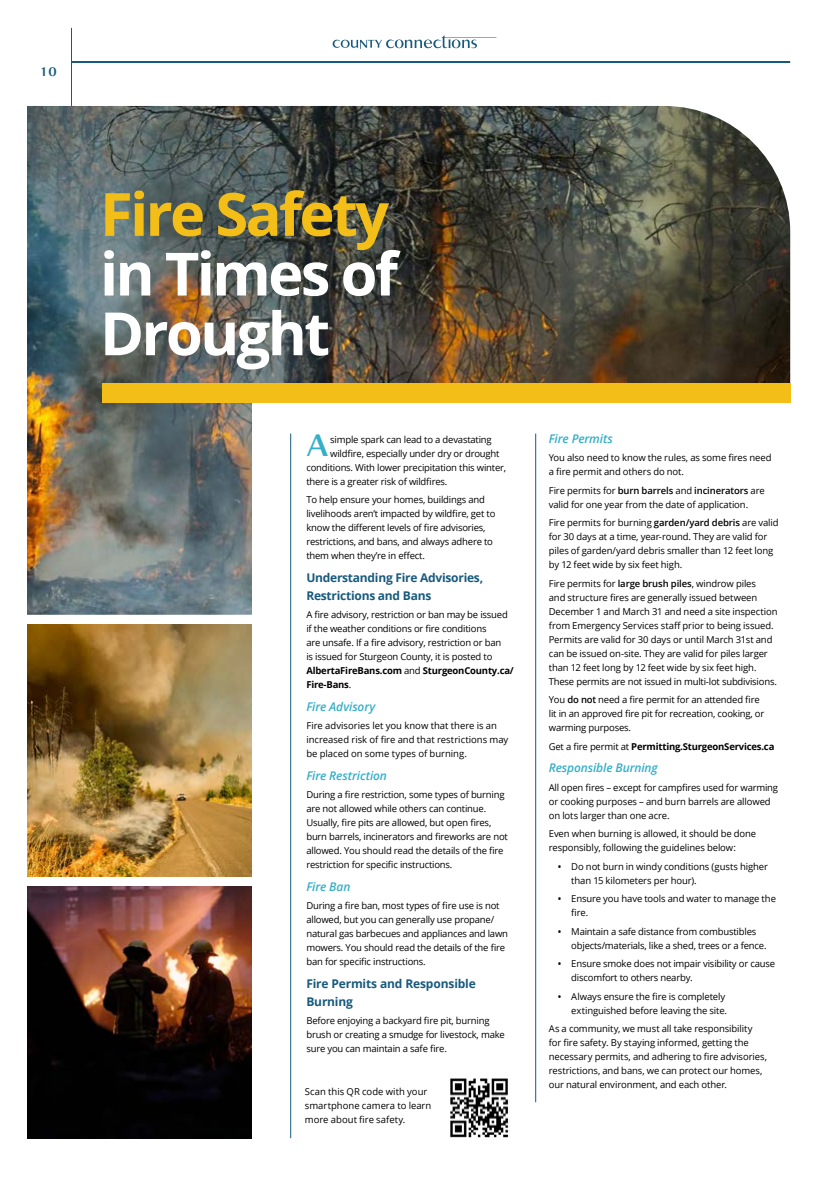
<style>
.page{position:relative;width:819px;height:1188px;background:#fff}
.page>*{position:absolute;margin:0;border:0;box-sizing:border-box;transform-origin:0 0}
.t1{font:700 59.7px/59.7px "Open Sans";letter-spacing:-.045em;color:#fff}
.t2{font:700 59.7px "Open Sans";letter-spacing:-.045em;color:#f4be18}
.t3{font:700 30px "Accent Graphic";color:#35afc8}
.t4{font:700 12px/18px "Open Sans";letter-spacing:-.02em;color:#185a7d}
.t5{font:italic 600 12px "Open Sans";letter-spacing:-.01em;color:#35afc8}
.t6{font:700 12px "Accent Graphic";color:#185a7d}
.t7{font:9.5px/14px "Open Sans";letter-spacing:-.02em;color:#000}
.t8{font:9.5px/14px "Open Sans";color:#000}
.t9{font:700 9.5px "Open Sans";letter-spacing:-.02em;color:#000}
.s1{font-weight:700}
.s2{font-weight:600}
.s3{font-weight:400}
</style>
<div class="page">
<img style="left:27px;top:106px;width:763px;height:509px">
<div style="left:252px;top:384px;width:554px;height:263px;background:#fff"></div>
<hr style="left:290px;top:434px;width:1px;height:704px;background:#185a7d">
<hr style="left:535px;top:434px;width:1px;height:668px;background:#185a7d">
<div style="left:102px;top:384px;width:688px;height:19px;background:#f4be18"></div>
<img style="left:27px;top:624px;width:225px;height:252px">
<img style="left:27px;top:886px;width:225px;height:252px">
<img style="left:450px;top:1078px;width:60px;height:60px">
<p class="t6" style="left:41px;top:66px;width:17px">10</p>
<h1 class="t2" style="left:100px;top:190px;width:291px">Fire Safety</h1>
<h1 class="t1" style="left:100px;top:250px;width:299px">in Times of<br>Drought</h1>
<h2 class="t3" style="left:306px;top:431px;width:24px">A</h2>
<p class="t7" style="left:330px;top:433px;width:163px">simple spark can lead to a devastating</p>
<p class="t7" style="left:330px;top:446px;width:171px">wildfire, especially under dry or drought</p>
<p class="t7" style="left:306px;top:461px;width:201px">conditions. With lower precipitation this winter,</p>
<p class="t7" style="left:306px;top:474px;width:143px">there is a greater risk of wildfires.</p>
<p class="t7" style="left:306px;top:494px;width:191px">To help ensure your homes, buildings and livelihoods aren’t impacted by wildfire, get to know the different levels of fire advisories, restrictions, and bans, and always adhere to them when they’re in effect.</p>
<p class="t4" style="left:306px;top:569px;width:178px">Understanding Fire Advisories,<br>Restrictions and Bans</p>
<p class="t7" style="left:306px;top:607px;width:209px">A fire advisory, restriction or ban may be issued if the weather conditions or fire conditions<br>are unsafe. If a fire advisory, restriction or ban<br>is issued for Sturgeon County, it is posted to <span class="s1">AlbertaFireBans.com</span> and <span class="s1">SturgeonCounty.ca/ Fire-Bans</span>.</p>
<p class="t5" style="left:306px;top:702px;width:71px">Fire Advisory</p>
<p class="t8" style="left:306px;top:720px;width:204px">Fire advisories let you know that there is an increased risk of fire and that restrictions may be placed on some types of burning.</p>
<p class="t5" style="left:306px;top:771px;width:82px">Fire Restriction</p>
<p class="t7" style="left:306px;top:787px;width:203px">During a fire restriction, some types of burning are not allowed while others can continue.<br>Usually, fire pits are allowed, but open fires, burn barrels, incinerators and fireworks are not allowed. You should read the details of the fire restriction for specific instructions.</p>
<p class="t5" style="left:306px;top:882px;width:46px">Fire Ban</p>
<p class="t7" style="left:306px;top:898px;width:203px">During a fire ban, most types of fire use is not allowed, but you can generally use propane/ natural gas barbecues and appliances and lawn mowers. You should read the details of the fire ban for specific instructions.</p>
<p class="t4" style="left:306px;top:975px;width:171px">Fire Permits and Responsible<br>Burning</p>
<p class="t7" style="left:306px;top:1013px;width:200px">Before enjoying a backyard fire pit, burning brush or creating a smudge for livestock, make sure you can maintain a safe fire.</p>
<p class="t8" style="left:305px;top:1085px;width:128px">Scan this QR code with your smartphone camera to learn more about fire safety.</p>
<p class="t5" style="left:549px;top:434px;width:66px">Fire Permits</p>
<p class="t7" style="left:549px;top:451px;width:224px">You also need to know the rules, as some fires need a fire permit and others do not.</p>
<p class="t7" style="left:549px;top:484px;width:217px">Fire permits for <span class="s2">burn barrels</span> and <span class="s2">incinerators</span> are valid for one year from the date of application.</p>
<p class="t7" style="left:549px;top:517px;width:231px">Fire permits for burning <span class="s2">garden/yard debris</span> are valid for 30 days at a time, year-round. They are valid for piles of garden/yard debris smaller than 12 feet long by 12 feet wide by six feet high.</p>
<p class="t7" style="left:549px;top:577px;width:230px">Fire permits for <span class="s2">large brush piles</span>, windrow piles<br>and structure fires are generally issued between December 1 and March 31 and need a site inspection from Emergency Services staff prior to being issued.<br>Permits are valid for 30 days or until March 31st and can be issued on-site. They are valid for piles larger than 12 feet long by 12 feet wide by six feet high.<br>These permits are not issued in multi-lot subdivisions.</p>
<p class="t7" style="left:549px;top:694px;width:217px">You <span class="s2">do not</span> need a fire permit for an attended fire lit in an approved fire pit for recreation, cooking, or warming purposes.</p>
<p class="t9" style="left:549px;top:743px;width:227px"><span class="s3">Get a fire permit at</span> Permitting.SturgeonServices.ca</p>
<p class="t5" style="left:549px;top:763px;width:110px">Responsible Burning</p>
<p class="t7" style="left:549px;top:780px;width:231px">All open fires – except for campfires used for warming or cooking purposes – and burn barrels are allowed on lots larger than one acre.</p>
<p class="t7" style="left:549px;top:828px;width:209px">Even when burning is allowed, it should be done responsibly, following the guidelines below:</p>
<p class="t7" style="left:571px;top:859px;width:198px;text-indent:-13px"><span class="s2">•</span> Do not burn in windy conditions (gusts higher than 15 kilometers per hour).</p>
<p class="t7" style="left:571px;top:893px;width:206px;text-indent:-13px"><span class="s2">•</span> Ensure you have tools and water to manage the fire.</p>
<p class="t7" style="left:571px;top:925px;width:197px;text-indent:-13px"><span class="s2">•</span> Maintain a safe distance from combustibles objects/materials, like a shed, trees or a fence.</p>
<p class="t7" style="left:571px;top:958px;width:205px;text-indent:-13px"><span class="s2">•</span> Ensure smoke does not impair visibility or cause discomfort to others nearby.</p>
<p class="t7" style="left:558px;top:989px;width:171px;text-align:right"><span class="s2">•</span> Always ensure the fire is completely extinguished before leaving the site.</p>
<p class="t7" style="left:549px;top:1023px;width:220px">As a community, we must all take responsibility for fire safety. By staying informed, getting the necessary permits, and adhering to fire advisories, restrictions, and bans, we can protect our homes, our natural environment, and each other.</p>
</div>
